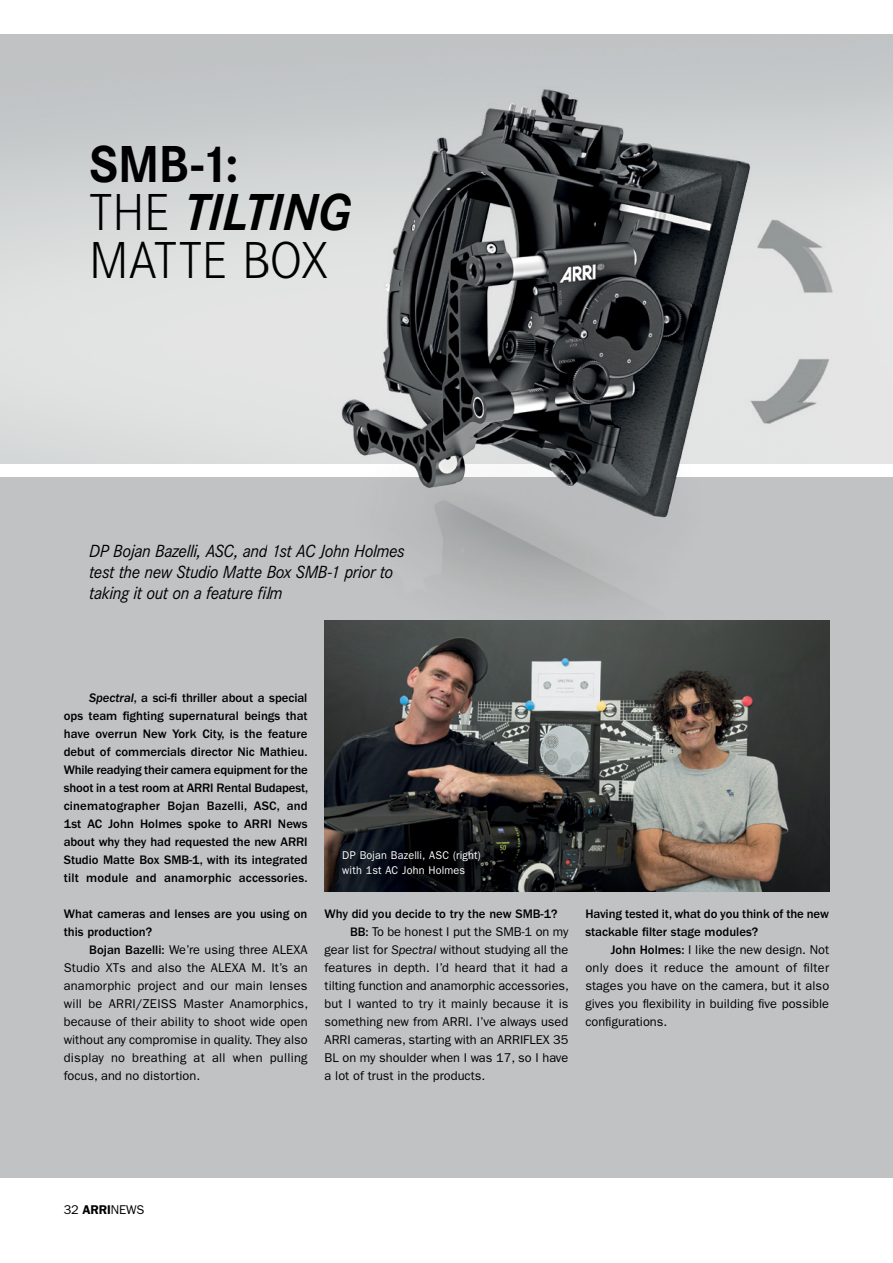
<style>
.page{position:relative;width:893px;height:1263px;background:#fff}
.page>*{position:absolute;margin:0;border:0;box-sizing:border-box;transform-origin:0 0}
.CO_Head_2{font:300 51px/48px "Corporate S";letter-spacing:-.005em;color:#000;scale:.96 1}
.CO_Head_2-2{font:700 51px "Corporate S";color:#000;scale:.96 1}
.CO_Vorspann_2{font:italic 17.25px/21px "Corporate S";letter-spacing:-.025em;color:#000;scale:.96 1}
.FG_Body_8_5_12{font:12.75px/18px "Franklin Gothic LT";color:#000;text-align:justify}
.FG_Body_8_5_12-2{font:500 12.75px/18px "Franklin Gothic LT";color:#000}
.CO_Vorspann_1{font:11.25px "Franklin Gothic LT";letter-spacing:.015em;color:#fff;scale:.96 1}
.s1{font-weight:700;font-style:italic}
.s2{font-style:italic}
.s3{font-weight:500}
.s4{font-weight:600}
</style>
<div class="page">
<div style="left:0;top:477px;width:893px;height:701px;background:#c0c2c4"></div>
<img style="left:269px;top:64px;width:608px;height:621px">
<img style="left:341px;top:90px;width:409px;height:427px">
<img style="left:325px;top:621px;width:504px;height:271px">
<p class="CO_Head_2-2" style="left:89px;top:133px;width:157px">SMB-1:</p>
<p class="CO_Head_2" style="left:89px;top:188px;width:274px">THE <span class="s1">TILTING<br></span>MATTE BOX</p>
<p class="CO_Vorspann_2" style="left:89px;top:540px;width:330px">DP Bojan Bazelli, ASC, and 1st AC John Holmes test the new Studio Matte Box SMB-1 prior to taking it out on a feature film</p>
<p class="FG_Body_8_5_12-2" style="left:64px;top:689px;width:246px;text-align:justify;text-indent:26px"><span class="s2">Spectral</span>, a sci-fi thriller about a special ops team fighting supernatural beings that have overrun New York City, is the feature debut of commercials director Nic Mathieu.<br>While readying their camera equipment for the shoot in a test room at ARRI Rental Budapest, cinematographer Bojan Bazelli, ASC, and 1st AC John Holmes spoke to ARRI News about why they had requested the new ARRI Studio Matte Box SMB-1, with its integrated tilt module and anamorphic accessories.</p>
<p class="FG_Body_8_5_12-2" style="left:64px;top:905px;width:245px">What cameras and lenses are you using on this production?</p>
<p class="FG_Body_8_5_12" style="left:64px;top:941px;width:246px;text-indent:26px"><span class="s3">Bojan Bazelli:</span> We’re using three ALEXA Studio XTs and also the ALEXA M. It’s an anamorphic project and our main lenses will be ARRI/ZEISS Master Anamorphics, because of their ability to shoot wide open without any compromise in quality. They also display no breathing at all when pulling focus, and no distortion.</p>
<p class="CO_Vorspann_1" style="left:342px;top:848px;width:146px">DP Bojan Bazelli, ASC (right)</p>
<p class="CO_Vorspann_1" style="left:342px;top:863px;width:129px">with 1st AC John Holmes</p>
<p class="FG_Body_8_5_12-2" style="left:325px;top:905px;width:235px">Why did you decide to try the new SMB-1?</p>
<p class="FG_Body_8_5_12" style="left:325px;top:923px;width:246px;text-indent:26px"><span class="s3">BB:</span> To be honest I put the SMB-1 on my gear list for <span class="s2">Spectral</span> without studying all the features in depth. I’d heard that it had a tilting function and anamorphic accessories, but I wanted to try it mainly because it is something new from ARRI. I’ve always used ARRI cameras, starting with an ARRIFLEX 35<br>BL on my shoulder when I was 17, so I have a lot of trust in the products.</p>
<p class="FG_Body_8_5_12-2" style="left:585px;top:905px;width:245px">Having tested it, what do you think of the new stackable filter stage modules?</p>
<p class="FG_Body_8_5_12" style="left:585px;top:941px;width:245px;text-indent:26px"><span class="s3">John Holmes:</span> I like the new design. Not only does it reduce the amount of filter stages you have on the camera, but it also gives you flexibility in building five possible configurations.</p>
<p class="FG_Body_8_5_12" style="left:64px;top:1201px;width:82px">32 <span class="s4">ARRI</span>NEWS</p>
</div>
